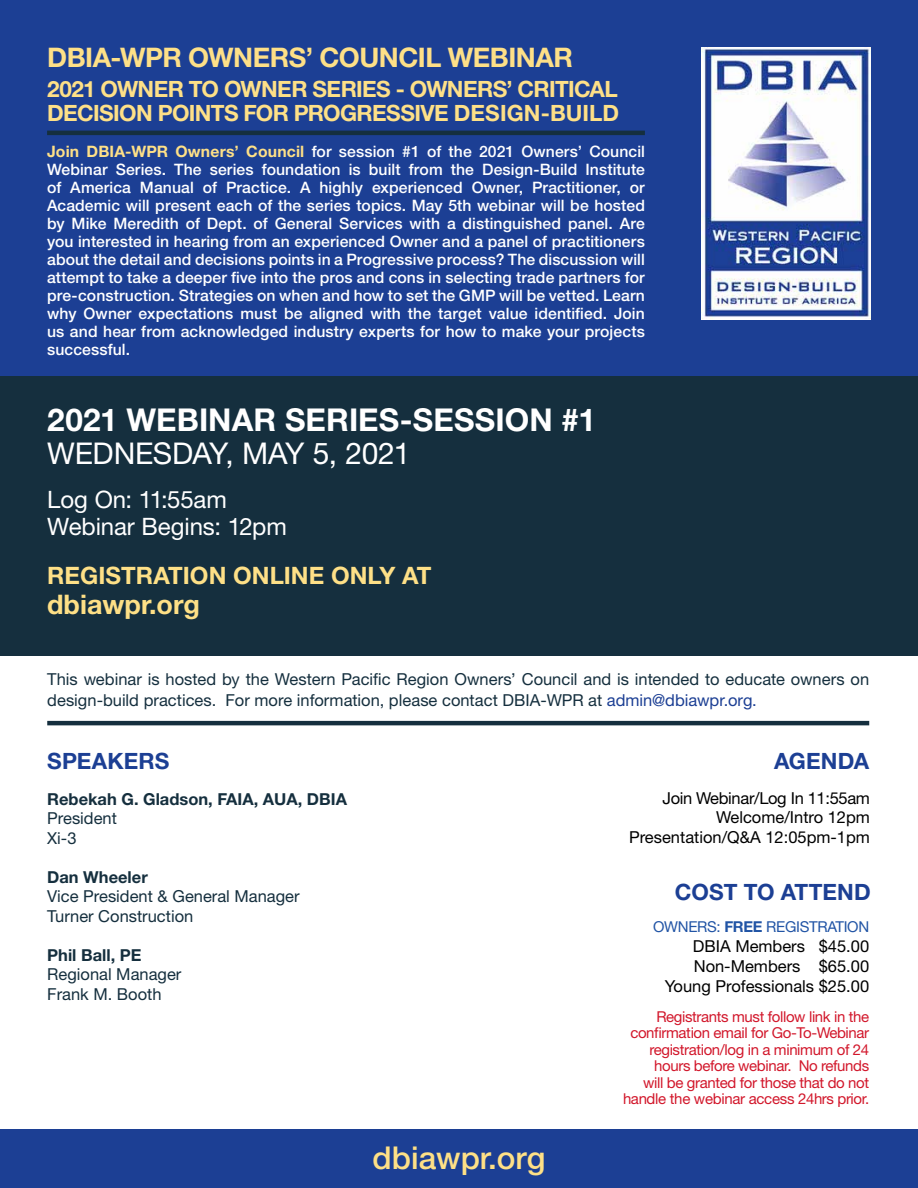
<style>
.page{position:relative;width:918px;height:1188px;background:#fff}
.page>*{position:absolute;margin:0;border:0;box-sizing:border-box;transform-origin:0 0}
.t1{font:700 31.5px "Helvetica Neue LT Std";letter-spacing:.005em;color:#fff}
.t2{font:500 31.5px "Helvetica Neue LT Std";color:#fee086}
.t3{font:30px "Helvetica Neue LT Std";letter-spacing:-.015em;color:#fff}
.t4{font:700 27px "Helvetica Neue LT Std";letter-spacing:-.02em;color:#fee087}
.t5{font:700 27px "Helvetica Neue LT Std";color:#fee086}
.t6{font:24px/27px "Helvetica Neue LT Std";letter-spacing:-.005em;color:#fff}
.t7{font:700 24px "Helvetica Neue LT Std";color:#fee087}
.t8{font:700 22.5px/24px "Helvetica Neue LT Std";letter-spacing:-.025em;color:#fee087}
.t9{font:700 22.5px "Helvetica Neue LT Std";letter-spacing:.005em;color:#1c3f94}
.t10{font:16.5px/19.5px "Helvetica Neue LT Std";color:#152f3e}
.t11{font:16.5px/19.8px "Helvetica Neue LT Std";color:#000;text-align:right}
.t12{font:700 16.5px "Helvetica Neue LT Std";color:#152f3e}
.t13{font:500 15.75px/18px "Helvetica Neue LT Std";letter-spacing:.005em;color:#fff;text-align:justify}
.t14{font:15px/16.5px "Helvetica Neue LT Std";letter-spacing:-.025em;color:#d2172b;text-align:right}
.t15{font:15px "Helvetica Neue LT Std";letter-spacing:-.02em;color:#2154a5}
.s1{font-weight:700;color:#fee087}
.s2{color:#1c3f94}
.s3{font-weight:700}
</style>
<div class="page">
<div style="left:0;top:0;width:918px;height:376px;background:#1c3f94"></div>
<div style="left:0;top:1129px;width:918px;height:59px;background:#1c3f94"></div>
<div style="left:0;top:376px;width:918px;height:280px;background:#152f3e"></div>
<hr style="left:47px;top:131px;width:598px;height:4px;background:#152f3e">
<hr style="left:47px;top:721px;width:822px;height:4px;background:#152f3e">
<img style="left:701px;top:47px;width:170px;height:272px">
<h3 class="t4" style="left:47px;top:40px;width:527px">DBIA-WPR OWNERS’ COUNCIL WEBINAR</h3>
<h3 class="t8" style="left:47px;top:76px;width:573px">2021 OWNER TO OWNER SERIES - OWNERS’ CRITICAL<br>DECISION POINTS FOR PROGRESSIVE DESIGN-BUILD</h3>
<p class="t13" style="left:47px;top:142px;width:599px"><span class="s1">Join DBIA-WPR Owners’ Council</span> for session #1 of the 2021 Owners’ Council Webinar Series. The series foundation is built from the Design-Build Institute of America Manual of Practice. A highly experienced Owner, Practitioner, or Academic will present each of the series topics. May 5th webinar will be hosted by Mike Meredith of Dept. of General Services with a distinguished panel. Are you interested in hearing from an experienced Owner and a panel of practitioners about the detail and decisions points in a Progressive process? The discussion will attempt to take a deeper five into the pros and cons in selecting trade partners for pre-construction. Strategies on when and how to set the GMP will be vetted. Learn why Owner expectations must be aligned with the target value identified. Join us and hear from acknowledged industry experts for how to make your projects successful.</p>
<h1 class="t1" style="left:47px;top:401px;width:550px">2021 WEBINAR SERIES-SESSION #1</h1>
<h2 class="t3" style="left:47px;top:436px;width:365px">WEDNESDAY, MAY 5, 2021</h2>
<h3 class="t6" style="left:47px;top:486px;width:241px">Log On: 11:55am<br>Webinar Begins: 12pm</h3>
<h3 class="t7" style="left:47px;top:561px;width:386px">REGISTRATION ONLINE ONLY AT</h3>
<h3 class="t5" style="left:47px;top:588px;width:154px">dbiawpr.org</h3>
<p class="t10" style="left:47px;top:668px;width:824px;line-height:21px">This webinar is hosted by the Western Pacific Region Owners’ Council and is intended to educate owners on design-build practices. For more information, please contact DBIA-WPR at <span class="s2">admin@dbiawpr.org.</span></p>
<h3 class="t9" style="left:47px;top:747px;width:124px">SPEAKERS</h3>
<h3 class="t9" style="left:774px;top:747px;width:97px">AGENDA</h3>
<p class="t12" style="left:47px;top:788px;width:301px">Rebekah G. Gladson, FAIA, AUA, DBIA</p>
<p class="t10" style="left:47px;top:808px;width:71px">President<br>Xi-3</p>
<p class="t12" style="left:47px;top:866px;width:102px">Dan Wheeler</p>
<p class="t10" style="left:47px;top:886px;width:254px">Vice President &amp; General Manager<br>Turner Construction</p>
<p class="t12" style="left:47px;top:944px;width:96px">Phil Ball, PE</p>
<p class="t10" style="left:47px;top:964px;width:136px">Regional Manager<br>Frank M. Booth</p>
<h1 class="t2" style="left:373px;top:1139px;width:174px">dbiawpr.org</h1>
<p class="t11" style="left:629px;top:788px;width:242px">Join Webinar/Log In 11:55am<br>Welcome/Intro 12pm<br>Presentation/Q&amp;A 12:05pm-1pm</p>
<h3 class="t9" style="left:675px;top:878px;width:197px">COST TO ATTEND</h3>
<p class="t15" style="left:653px;top:918px;width:218px">OWNERS: <span class="s3">FREE</span> REGISTRATION</p>
<p class="t11" style="left:665px;top:936px;width:206px">DBIA Members $45.00<br>Non-Members $65.00<br>Young Professionals $25.00</p>
<p class="t14" style="left:623px;top:1008px;width:248px">Registrants must follow link in the confirmation email for Go-To-Webinar registration/log in a minimum of 24 hours before webinar. No refunds<br>will be granted for those that do not handle the webinar access 24hrs prior.</p>
</div>
